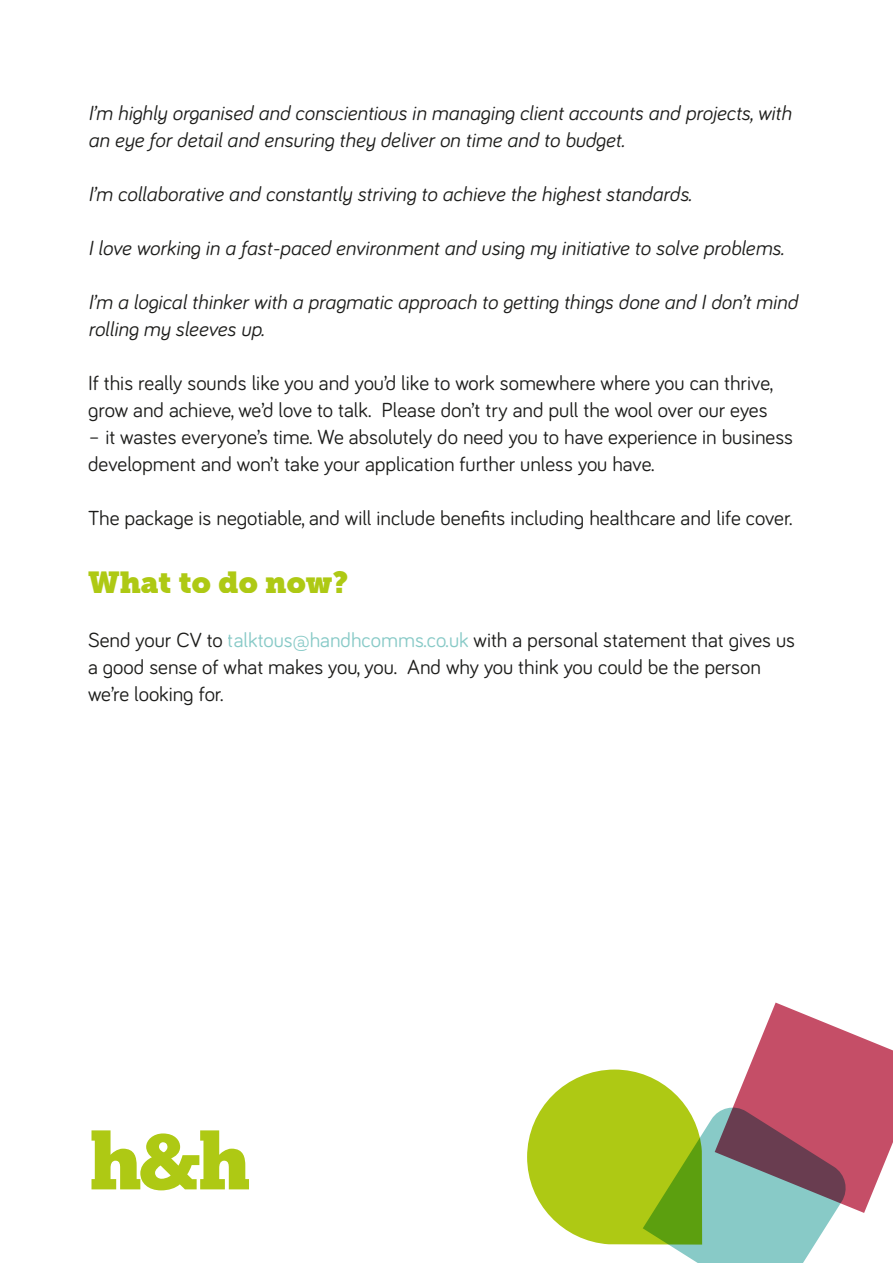
<style>
.page{position:relative;width:893px;height:1263px;background:#fff}
.page>*{position:absolute;margin:0;border:0;box-sizing:border-box;transform-origin:0 0}
.t1{font:30px "Museo Slab";color:#aec914}
.t2{font:21px/27px "Bariol";color:#1d1d1b}
.t3{font:italic 21px/27px "Bariol";color:#1d1d1b}
.s1{color:#88cac7}
</style>
<div class="page">
<svg style="left:643px;top:1002px;width:250px;height:261px"></svg>
<div style="left:527px;top:1069px;width:175px;height:175px;background:#aec914;border-radius:84px"></div>
<svg style="left:91px;top:1130px;width:158px;height:60px"></svg>
<p class="t3" style="left:88px;top:98px;width:705px">I’m highly organised and conscientious in managing client accounts and projects, with an eye for detail and ensuring they deliver on time and to budget.</p>
<p class="t3" style="left:88px;top:179px;width:605px">I’m collaborative and constantly striving to achieve the highest standards.</p>
<p class="t3" style="left:88px;top:233px;width:697px">I love working in a fast-paced environment and using my initiative to solve problems.</p>
<p class="t3" style="left:88px;top:287px;width:711px">I’m a logical thinker with a pragmatic approach to getting things done and I don’t mind rolling my sleeves up.</p>
<p class="t2" style="left:88px;top:368px;width:687px">If this really sounds like you and you’d like to work somewhere where you can thrive, grow and achieve, we’d love to talk. Please don’t try and pull the wool over our eyes</p>
<p class="t2" style="left:88px;top:422px;width:707px">– it wastes everyone’s time. We absolutely do need you to have experience in business development and won’t take your application further unless you have.</p>
<p class="t2" style="left:88px;top:503px;width:706px">The package is negotiable, and will include benefits including healthcare and life cover.</p>
<h1 class="t1" style="left:88px;top:564px;width:262px">What to do now?</h1>
<p class="t2" style="left:88px;top:625px;width:708px">Send your CV to <span class="s1">talktous@handhcomms.co.uk</span> with a personal statement that gives us a good sense of what makes you, you. And why you think you could be the person we’re looking for.</p>
</div>
